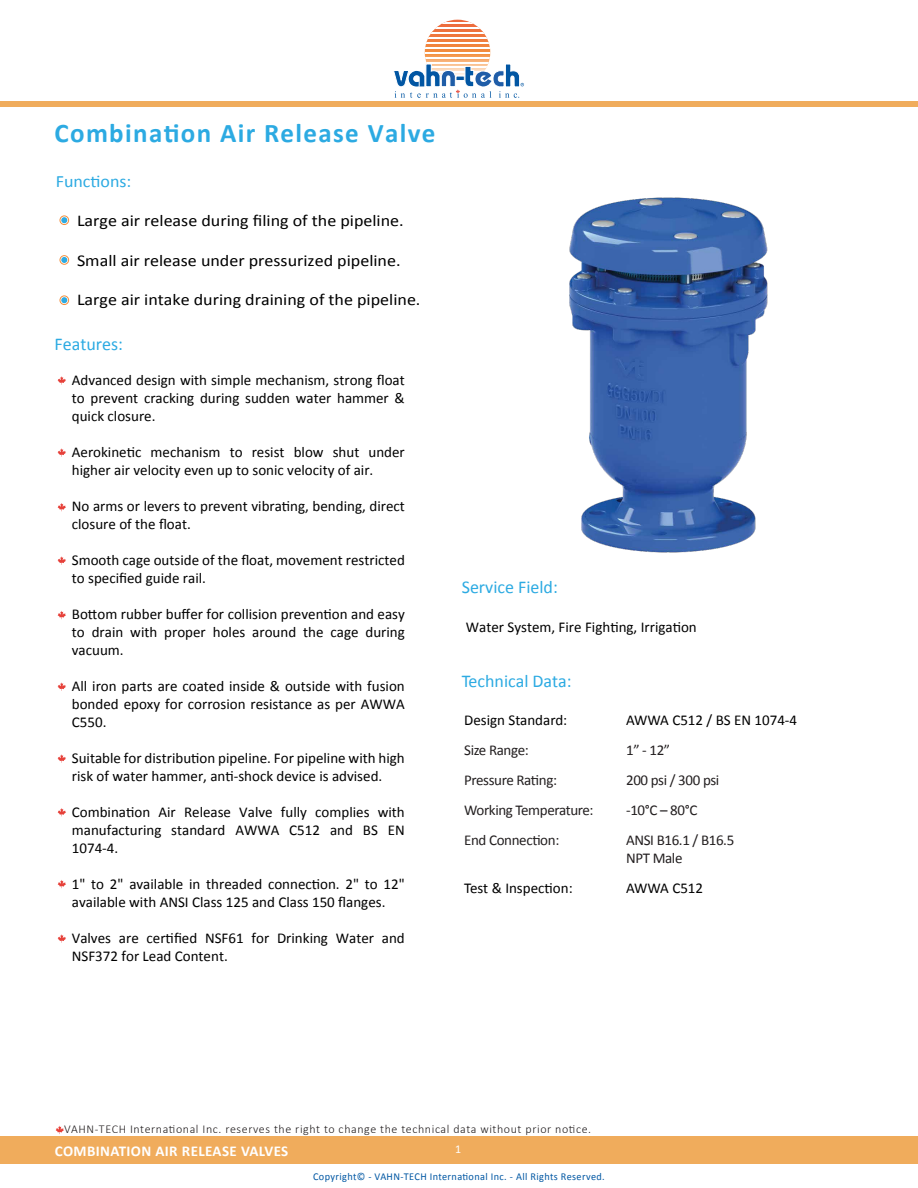
<style>
.page{position:relative;width:918px;height:1188px;background:#fff}
.page>*{position:absolute;margin:0;border:0;box-sizing:border-box;transform-origin:0 0}
.t1{font:700 27px "Calibri";letter-spacing:.05em;color:#2caae2}
.t2{font:18px "Calibri";color:#2caae2}
.t3{font:17.25px "Calibri";color:#2caae2;scale:1.04 1}
.t4{font:16.5px "Calibri";color:#000;scale:1.09 1}
.t5{font:15px/18px "Calibri";color:#000}
.t6{font:15px/18px "Calibri";letter-spacing:-.025em;color:#231f20}
.t7{font:15px "Calibri";color:#010101}
.t8{font:700 15px "Calibri";letter-spacing:.025em;color:#fff}
.t9{font:300 12px "Calibri";letter-spacing:.05em;color:#231f20}
.t10{font:12px "Calibri";color:#fff}
.t11{font:10.5px "Calibri";letter-spacing:.035em;color:#0057a3}
</style>
<div class="page">
<svg style="left:393px;top:19px;width:131px;height:79px"></svg>
<div style="left:0;top:1137px;width:918px;height:27px;background:#f0ac5c"></div>
<div style="left:0;top:101px;width:918px;height:6px;background:#f0ac5c"></div>
<svg style="left:55px;top:1126px;width:9px;height:8px"></svg>
<svg style="left:57px;top:376px;width:9px;height:9px"></svg>
<svg style="left:57px;top:448px;width:9px;height:9px"></svg>
<svg style="left:57px;top:503px;width:9px;height:8px"></svg>
<svg style="left:57px;top:556px;width:9px;height:9px"></svg>
<svg style="left:57px;top:611px;width:9px;height:8px"></svg>
<svg style="left:57px;top:682px;width:9px;height:9px"></svg>
<svg style="left:57px;top:754px;width:9px;height:9px"></svg>
<svg style="left:58px;top:808px;width:8px;height:8px"></svg>
<svg style="left:58px;top:880px;width:8px;height:8px"></svg>
<svg style="left:58px;top:934px;width:8px;height:9px"></svg>
<img style="left:569px;top:197px;width:199px;height:356px">
<div style="left:60px;top:216px;width:9px;height:9px;border:1px solid #f3903f;border-radius:50%"></div>
<svg style="left:61px;top:217px;width:6px;height:6px"></svg>
<div style="left:60px;top:255px;width:9px;height:10px;border:1px solid #f3903f;border-radius:50%"></div>
<svg style="left:61px;top:257px;width:6px;height:6px"></svg>
<div style="left:60px;top:296px;width:9px;height:9px;border:1px solid #f3903f;border-radius:50%"></div>
<svg style="left:61px;top:297px;width:6px;height:6px"></svg>
<h1 class="t1" style="left:55px;top:114px;width:382px">Combination Air Release Valve</h1>
<p class="t3" style="left:56px;top:170px;width:74px">Functions:</p>
<p class="t4" style="left:77px;top:210px;width:301px">Large air release during filing of the pipeline.</p>
<p class="t4" style="left:77px;top:250px;width:298px">Small air release under pressurized pipeline.</p>
<p class="t4" style="left:77px;top:289px;width:317px">Large air intake during draining of the pipeline.</p>
<p class="t2" style="left:55px;top:333px;width:70px">Features:</p>
<p class="t5" style="left:72px;top:371px;width:334px;text-align:justify">Advanced design with simple mechanism, strong float to prevent cracking during sudden water hammer &amp; quick closure.</p>
<p class="t5" style="left:72px;top:443px;width:334px">Aerokinetic mechanism to resist blow shut under higher air velocity even up to sonic velocity of air.</p>
<p class="t5" style="left:72px;top:497px;width:335px">No arms or levers to prevent vibrating, bending, direct closure of the float.</p>
<p class="t5" style="left:72px;top:551px;width:335px">Smooth cage outside of the float, movement restricted to specified guide rail.</p>
<p class="t5" style="left:72px;top:605px;width:335px;text-align:justify">Bottom rubber buffer for collision prevention and easy to drain with proper holes around the cage during vacuum.</p>
<p class="t5" style="left:72px;top:677px;width:335px;text-align:justify">All iron parts are coated inside &amp; outside with fusion bonded epoxy for corrosion resistance as per AWWA C550.</p>
<p class="t5" style="left:72px;top:749px;width:334px">Suitable for distribution pipeline. For pipeline with high risk of water hammer, anti-shock device is advised.</p>
<p class="t5" style="left:72px;top:803px;width:335px;text-align:justify">Combination Air Release Valve fully complies with manufacturing standard AWWA C512 and BS EN 1074-4.</p>
<p class="t5" style="left:72px;top:875px;width:335px">1" to 2" available in threaded connection. 2" to 12" available with ANSI Class 125 and Class 150 flanges.</p>
<p class="t5" style="left:72px;top:929px;width:334px">Valves are certified NSF61 for Drinking Water and<br>NSF372 for Lead Content.</p>
<p class="t2" style="left:462px;top:575px;width:98px">Service Field:</p>
<p class="t5" style="left:466px;top:617px;width:232px">Water System, Fire Fighting, Irrigation</p>
<p class="t2" style="left:462px;top:670px;width:111px">Technical Data:</p>
<p class="t7" style="left:464px;top:711px;width:105px">Design Standard:</p>
<p class="t7" style="left:626px;top:711px;width:173px">AWWA C512 / BS EN 1074-4</p>
<p class="t6" style="left:464px;top:741px;width:66px">Size Range:</p>
<p class="t6" style="left:626px;top:741px;width:46px">1” - 12”</p>
<p class="t6" style="left:464px;top:771px;width:95px">Pressure Rating:</p>
<p class="t6" style="left:626px;top:771px;width:95px">200 psi / 300 psi</p>
<p class="t6" style="left:464px;top:801px;width:131px">Working Temperature:</p>
<p class="t6" style="left:626px;top:801px;width:73px">-10°C – 80°C</p>
<p class="t6" style="left:464px;top:831px;width:97px">End Connection:</p>
<p class="t6" style="left:626px;top:831px;width:110px">ANSI B16.1 / B16.5<br>NPT Male</p>
<p class="t7" style="left:464px;top:879px;width:110px">Test &amp; Inspection:</p>
<p class="t7" style="left:626px;top:879px;width:78px">AWWA C512</p>
<p class="t9" style="left:64px;top:1122px;width:528px">VAHN-TECH International Inc. reserves the right to change the technical data without prior notice.</p>
<p class="t8" style="left:55px;top:1140px;width:235px">COMBINATION AIR RELEASE VALVES</p>
<p class="t10" style="left:455px;top:1142px;width:8px">1</p>
<p class="t11" style="left:313px;top:1170px;width:293px">Copyright© - VAHN-TECH International Inc. - All Rights Reserved.</p>
</div>
